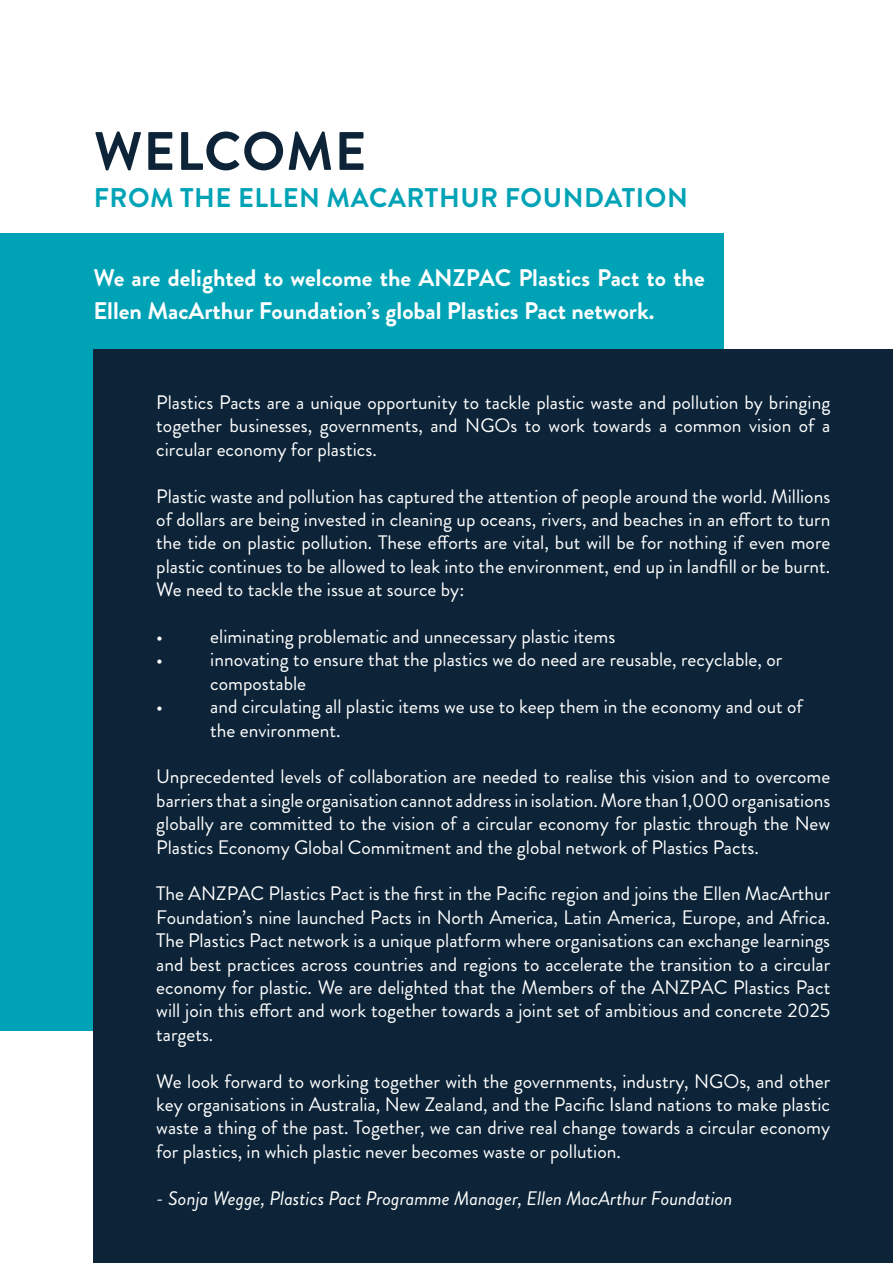
<style>
.page{position:relative;width:893px;height:1263px;background:#fff}
.page>*{position:absolute;margin:0;border:0;box-sizing:border-box;transform-origin:0 0}
.t1{font:700 54px "Brandon Grotesque";letter-spacing:.02em;color:#0d2438}
.t2{font:700 27px "Brandon Grotesque";letter-spacing:.02em;color:#00a3b5}
.t3{font:700 24px/33px "Brandon Grotesque";color:#fff}
.t4{font:19.5px/23.4px "Brandon Grotesque";color:#fff;text-align:justify}
.t5{font:italic 19.5px "Brandon Grotesque";color:#fff}
</style>
<div class="page">
<div style="left:0;top:233px;width:724px;height:797px;background:#00a3b5"></div>
<div style="left:94px;top:350px;width:799px;height:913px;background:#0d2438"></div>
<h1 class="t1" style="left:94px;top:114px;width:274px">WELCOME</h1>
<h2 class="t2" style="left:94px;top:179px;width:596px">FROM THE ELLEN MACARTHUR FOUNDATION</h2>
<p class="t3" style="left:94px;top:262px;width:613px">We are delighted to welcome the ANZPAC Plastics Pact to the<br>Ellen MacArthur Foundation’s global Plastics Pact network.</p>
<p class="t4" style="left:156px;top:391px;width:675px">Plastics Pacts are a unique opportunity to tackle plastic waste and pollution by bringing together businesses, governments, and NGOs to work towards a common vision of a circular economy for plastics.</p>
<p class="t4" style="left:156px;top:484px;width:676px">Plastic waste and pollution has captured the attention of people around the world. Millions of dollars are being invested in cleaning up oceans, rivers, and beaches in an effort to turn the tide on plastic pollution. These efforts are vital, but will be for nothing if even more plastic continues to be allowed to leak into the environment, end up in landfill or be burnt.<br>We need to tackle the issue at source by:</p>
<p class="t4" style="left:156px;top:625px;width:8px">•</p>
<p class="t4" style="left:210px;top:625px;width:406px">eliminating problematic and unnecessary plastic items</p>
<p class="t4" style="left:156px;top:648px;width:8px">•</p>
<p class="t4" style="left:210px;top:648px;width:574px">innovating to ensure that the plastics we do need are reusable, recyclable, or compostable</p>
<p class="t4" style="left:156px;top:695px;width:8px">•</p>
<p class="t4" style="left:210px;top:695px;width:594px">and circulating all plastic items we use to keep them in the economy and out of the environment.</p>
<p class="t4" style="left:156px;top:765px;width:675px">Unprecedented levels of collaboration are needed to realise this vision and to overcome barriers that a single organisation cannot address in isolation. More than 1,000 organisations globally are committed to the vision of a circular economy for plastic through the New Plastics Economy Global Commitment and the global network of Plastics Pacts.</p>
<p class="t4" style="left:156px;top:882px;width:676px">The ANZPAC Plastics Pact is the first in the Pacific region and joins the Ellen MacArthur Foundation’s nine launched Pacts in North America, Latin America, Europe, and Africa.<br>The Plastics Pact network is a unique platform where organisations can exchange learnings and best practices across countries and regions to accelerate the transition to a circular economy for plastic. We are delighted that the Members of the ANZPAC Plastics Pact will join this effort and work together towards a joint set of ambitious and concrete 2025 targets.</p>
<p class="t4" style="left:156px;top:1069px;width:675px">We look forward to working together with the governments, industry, NGOs, and other key organisations in Australia, New Zealand, and the Pacific Island nations to make plastic waste a thing of the past. Together, we can drive real change towards a circular economy for plastics, in which plastic never becomes waste or pollution.</p>
<p class="t5" style="left:156px;top:1184px;width:578px">- Sonja Wegge, Plastics Pact Programme Manager, Ellen MacArthur Foundation</p>
</div>
